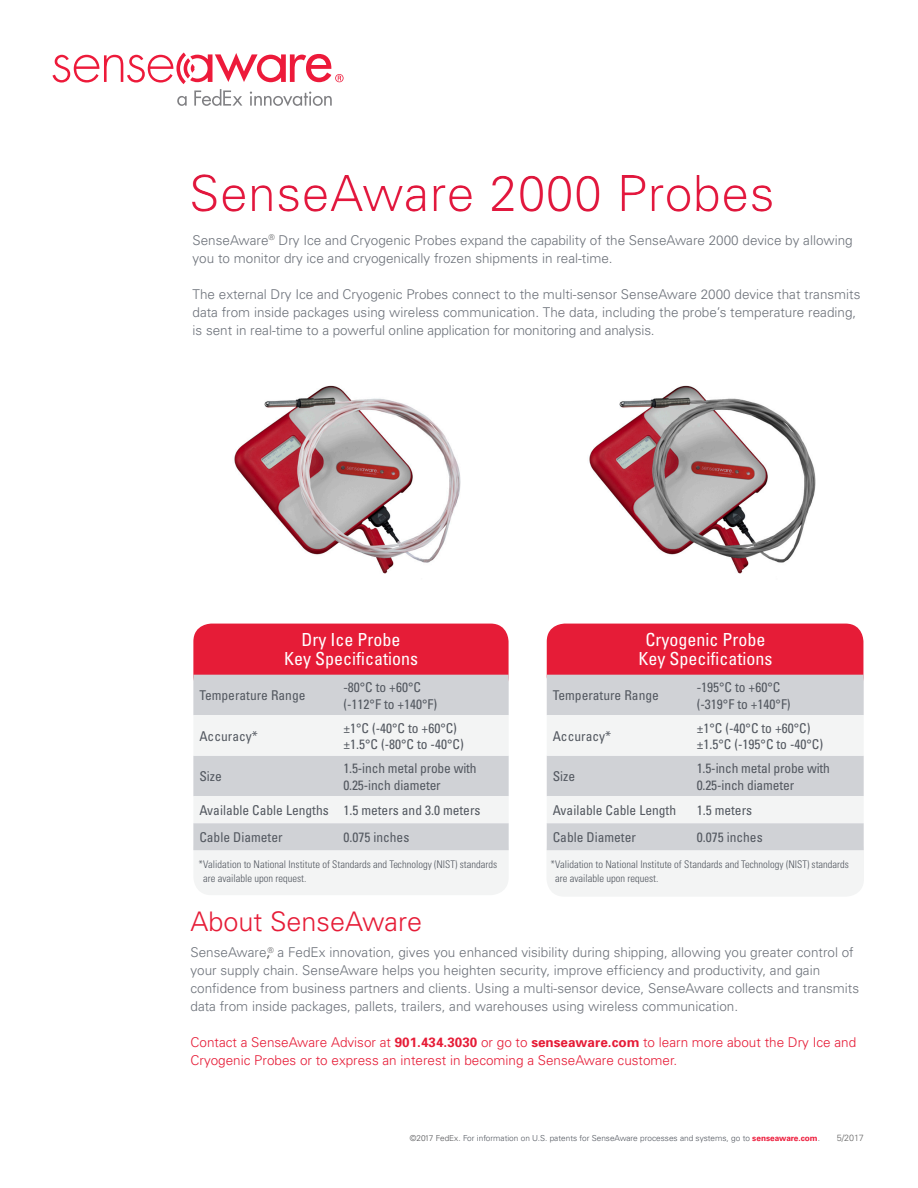
<style>
.page{position:relative;width:918px;height:1188px;background:#fff}
.page>*{position:absolute;margin:0;border:0;box-sizing:border-box;transform-origin:0 0}
.t1{font:300 49.95px "Univers";letter-spacing:.01em;color:#e4183e}
.t2{font:300 27px "Univers";color:#e61c37}
.t3{font:condensed 18px "Univers";color:#fff}
.t4{font:300 13.5px/18px "Univers";color:#6d727a}
.Paragraph_Style_1{font:condensed 13.5px "Univers";color:#535860}
.t5{font:300 13.5px/18px "Univers";color:#e61c37}
.t6{font:300 condensed 10.5px/13.5px "Univers";color:#535860}
.Text{font:300 9px "Univers";color:#666}
.Text-2{font:300 8.25px "Univers LT Std";color:#535860}
.s1{font-stretch:normal}
.s2{font-family:"Univers LT Std";font-weight:400;color:#57585a}
.s3{font-weight:700}
.s4{color:#57585a}
.s5{font-weight:700;color:#ed1a3a}
</style>
<div class="page">
<div style="left:193px;top:832px;width:316px;height:63px;background:#f3f4f4;border-radius:18px"></div>
<div style="left:193px;top:624px;width:316px;height:70px;background:#e61c37;border-radius:18px"></div>
<img style="left:234px;top:385px;width:227px;height:189px">
<div style="left:193px;top:675px;width:316px;height:175px;background:#d0d2d6"></div>
<svg style="left:193px;top:715px;width:316px;height:108px"></svg>
<div style="left:546px;top:834px;width:318px;height:63px;background:#f3f4f4;border-radius:18px"></div>
<div style="left:547px;top:624px;width:316px;height:70px;background:#e61c37;border-radius:18px"></div>
<div style="left:547px;top:675px;width:317px;height:175px;background:#d0d2d6"></div>
<svg style="left:547px;top:715px;width:317px;height:108px"></svg>
<img style="left:589px;top:385px;width:227px;height:189px">
<svg style="left:53px;top:52px;width:291px;height:54px"></svg>
<h1 class="t1" style="left:189px;top:163px;width:587px">SenseAware 2000 Probes</h1>
<p class="t4" style="left:193px;top:231px;width:662px">SenseAware<sup>®</sup> Dry Ice and Cryogenic Probes expand the capability of the SenseAware 2000 device by allowing you to monitor dry ice and cryogenically frozen shipments in real-time.</p>
<p class="t4" style="left:193px;top:285px;width:669px">The external Dry Ice and Cryogenic Probes connect to the multi-sensor SenseAware 2000 device that transmits data from inside packages using wireless communication. The data, including the probe’s temperature reading, is sent in real-time to a powerful online application for monitoring and analysis.</p>
<p class="t3" style="left:302px;top:628px;width:100px">Dry Ice Probe</p>
<p class="t3" style="left:284px;top:647px;width:135px">Key Specifications</p>
<p class="t3" style="left:645px;top:628px;width:121px">Cryogenic Probe</p>
<p class="t3" style="left:638px;top:648px;width:135px">Key Specifications</p>
<p class="Paragraph_Style_1" style="left:199px;top:687px;width:108px">Temperature Range</p>
<p class="Paragraph_Style_1" style="left:343px;top:679px;width:79px"><span class="s1">-</span>80°C to +60°C</p>
<p class="Paragraph_Style_1" style="left:343px;top:695px;width:95px">(-112°F to +140°F)</p>
<p class="Paragraph_Style_1" style="left:553px;top:687px;width:108px">Temperature Range</p>
<p class="Paragraph_Style_1" style="left:697px;top:679px;width:85px"><span class="s1">-</span>195°C to +60°C</p>
<p class="Paragraph_Style_1" style="left:697px;top:695px;width:95px">(-319°F to +140°F)</p>
<p class="Paragraph_Style_1" style="left:199px;top:728px;width:60px">Accuracy*</p>
<p class="Paragraph_Style_1" style="left:343px;top:719px;width:115px">±1°C (-40°C to +60°C)</p>
<p class="Paragraph_Style_1" style="left:343px;top:736px;width:122px">±1.5°C (-80°C to -40°C)</p>
<p class="Paragraph_Style_1" style="left:553px;top:728px;width:60px">Accuracy*</p>
<p class="Paragraph_Style_1" style="left:697px;top:719px;width:115px">±1°C (-40°C to +60°C)</p>
<p class="Paragraph_Style_1" style="left:697px;top:736px;width:128px">±1.5°C (-195°C to -40°C)</p>
<p class="Paragraph_Style_1" style="left:199px;top:768px;width:24px">Size</p>
<p class="Paragraph_Style_1" style="left:343px;top:760px;width:135px">1.5-inch metal probe with</p>
<p class="Paragraph_Style_1" style="left:343px;top:776px;width:99px">0.25-inch diameter</p>
<p class="Paragraph_Style_1" style="left:553px;top:768px;width:24px">Size</p>
<p class="Paragraph_Style_1" style="left:697px;top:760px;width:135px">1.5-inch metal probe with</p>
<p class="Paragraph_Style_1" style="left:697px;top:776px;width:99px">0.25-inch diameter</p>
<p class="Paragraph_Style_1" style="left:199px;top:802px;width:131px">Available Cable Lengths</p>
<p class="Paragraph_Style_1" style="left:343px;top:802px;width:139px">1.5 meters and 3.0 meters</p>
<p class="Paragraph_Style_1" style="left:199px;top:829px;width:85px">Cable Diameter</p>
<p class="Paragraph_Style_1" style="left:343px;top:829px;width:67px">0.075 inches</p>
<p class="t6" style="left:203px;top:858px;width:295px;text-indent:-5px">*Validation to National Institute of Standards and Technology (NIST) standards are available upon request.</p>
<p class="Paragraph_Style_1" style="left:553px;top:802px;width:125px">Available Cable Length</p>
<p class="Paragraph_Style_1" style="left:697px;top:802px;width:57px">1.5 meters</p>
<p class="Paragraph_Style_1" style="left:553px;top:829px;width:85px">Cable Diameter</p>
<p class="Paragraph_Style_1" style="left:697px;top:829px;width:67px">0.075 inches</p>
<p class="t6" style="left:555px;top:858px;width:295px;text-indent:-5px">*Validation to National Institute of Standards and Technology (NIST) standards are available upon request.</p>
<p class="t2" style="left:190px;top:905px;width:233px">About SenseAware</p>
<p class="t4" style="left:190px;top:943px;width:670px">SenseAware<span class="s2">,</span><sup>®</sup> a FedEx innovation, gives you enhanced visibility during shipping, allowing you greater control of your supply chain. SenseAware helps you heighten security, improve efficiency and productivity, and gain confidence from business partners and clients. Using a multi-sensor device, SenseAware collects and transmits data from inside packages, pallets, trailers, and warehouses using wireless communication.</p>
<p class="t5" style="left:190px;top:1033px;width:667px">Contact a SenseAware Advisor at <span class="s3">901.434.3030</span> or go to <span class="s3">senseaware.com</span> to learn more about the Dry Ice and<br>Cryogenic Probes or to express an interest in becoming a SenseAware customer.</p>
<p class="Text-2" style="left:410px;top:1133px;width:412px"><span class="s4">©2017 FedEx.</span> For information on U.S. patents for SenseAware processes and systems, go to <span class="s5">senseaware.com</span>.</p>
<p class="Text" style="left:837px;top:1133px;width:29px">5/2017</p>
</div>
